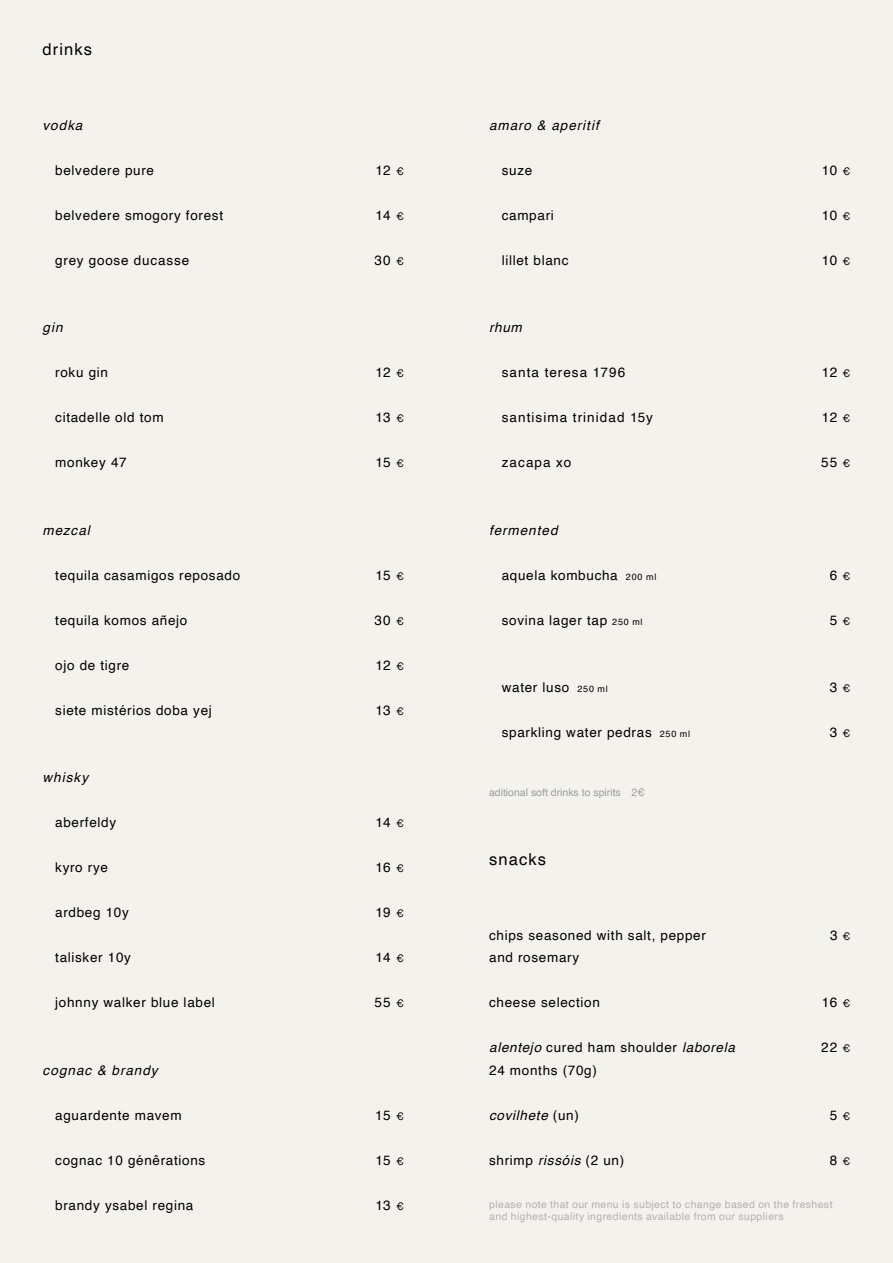
<style>
.page{position:relative;width:893px;height:1263px;background:#f3f2ed}
.page>*{position:absolute;margin:0;border:0;box-sizing:border-box;transform-origin:0 0}
.t1{font:16.5px "Helvetica";letter-spacing:.07em;color:#000}
.t2{font:13.5px/22.5px "Helvetica";letter-spacing:.05em;color:#000}
.t3{font:italic 13.5px "Helvetica";letter-spacing:.075em;color:#000}
.t4{font:13.5px "Helvetica";letter-spacing:.075em;color:#000}
.t5{font:italic 13.5px "Helvetica";letter-spacing:.05em;color:#000}
.t6{font:10.5px/12.6px "Helvetica";letter-spacing:.035em;color:#b3b2b2}
.t7{font:10.5px "Helvetica";color:#9d9d9c}
.s1{font-size:10.5px}
.s2{font-size:9px}
.s3{font-style:italic}
.s4{font-style:normal}
</style>
<div class="page">
<p class="t1" style="left:43px;top:36px;width:51px">drinks</p>
<p class="t3" style="left:43px;top:114px;width:41px">vodka</p>
<p class="t2" style="left:55px;top:159px;width:100px">belvedere pure</p>
<p class="t2" style="left:55px;top:204px;width:169px">belvedere smogory forest</p>
<p class="t2" style="left:55px;top:249px;width:135px">grey goose ducasse</p>
<p class="t3" style="left:43px;top:317px;width:22px">gin</p>
<p class="t2" style="left:55px;top:362px;width:54px">roku gin</p>
<p class="t2" style="left:55px;top:407px;width:110px">citadelle old tom</p>
<p class="t2" style="left:55px;top:452px;width:73px">monkey 47</p>
<p class="t3" style="left:43px;top:519px;width:49px">mezcal</p>
<p class="t2" style="left:55px;top:564px;width:186px">tequila casamigos reposado</p>
<p class="t2" style="left:55px;top:609px;width:134px">tequila komos añejo</p>
<p class="t2" style="left:55px;top:654px;width:76px">ojo de tigre</p>
<p class="t2" style="left:55px;top:699px;width:158px">siete mistérios doba yej</p>
<p class="t3" style="left:43px;top:767px;width:47px">whisky</p>
<p class="t2" style="left:55px;top:812px;width:62px">aberfeldy</p>
<p class="t2" style="left:55px;top:857px;width:54px">kyro rye</p>
<p class="t2" style="left:55px;top:902px;width:75px">ardbeg 10y</p>
<p class="t2" style="left:55px;top:947px;width:77px">talisker 10y</p>
<p class="t2" style="left:55px;top:992px;width:161px">johnny walker blue label</p>
<p class="t3" style="left:43px;top:1059px;width:117px">cognac &amp; brandy</p>
<p class="t2" style="left:55px;top:1104px;width:128px">aguardente mavem</p>
<p class="t2" style="left:55px;top:1149px;width:152px">cognac 10 génêrations</p>
<p class="t2" style="left:55px;top:1194px;width:140px">brandy ysabel regina</p>
<p class="t2" style="left:375px;top:159px;width:30px">12 <span class="s1">€</span></p>
<p class="t2" style="left:376px;top:204px;width:30px">14 <span class="s1">€</span></p>
<p class="t2" style="left:375px;top:249px;width:31px">30 <span class="s1">€</span></p>
<p class="t2" style="left:375px;top:362px;width:30px">12 <span class="s1">€</span></p>
<p class="t2" style="left:375px;top:407px;width:30px">13 <span class="s1">€</span></p>
<p class="t2" style="left:375px;top:452px;width:30px">15 <span class="s1">€</span></p>
<p class="t2" style="left:375px;top:564px;width:30px">15 <span class="s1">€</span></p>
<p class="t2" style="left:375px;top:609px;width:31px">30 <span class="s1">€</span></p>
<p class="t2" style="left:375px;top:654px;width:30px">12 <span class="s1">€</span></p>
<p class="t2" style="left:375px;top:699px;width:30px">13 <span class="s1">€</span></p>
<p class="t2" style="left:376px;top:812px;width:30px">14 <span class="s1">€</span></p>
<p class="t2" style="left:375px;top:857px;width:30px">16 <span class="s1">€</span></p>
<p class="t2" style="left:375px;top:902px;width:30px">19 <span class="s1">€</span></p>
<p class="t2" style="left:376px;top:947px;width:30px">14 <span class="s1">€</span></p>
<p class="t2" style="left:375px;top:992px;width:31px">55 <span class="s1">€</span></p>
<p class="t2" style="left:375px;top:1104px;width:30px">15 <span class="s1">€</span></p>
<p class="t2" style="left:375px;top:1149px;width:30px">15 <span class="s1">€</span></p>
<p class="t2" style="left:375px;top:1194px;width:30px">13 <span class="s1">€</span></p>
<p class="t3" style="left:489px;top:114px;width:111px">amaro &amp; aperitif</p>
<p class="t2" style="left:502px;top:159px;width:32px">suze</p>
<p class="t2" style="left:502px;top:204px;width:54px">campari</p>
<p class="t2" style="left:502px;top:249px;width:68px">lillet blanc</p>
<p class="t3" style="left:489px;top:317px;width:34px">rhum</p>
<p class="t4" style="left:502px;top:362px;width:125px">santa teresa 1796</p>
<p class="t4" style="left:502px;top:407px;width:153px">santisima trinidad 15y</p>
<p class="t4" style="left:502px;top:452px;width:71px">zacapa xo</p>
<p class="t3" style="left:489px;top:519px;width:70px">fermented</p>
<p class="t2" style="left:502px;top:564px;width:156px">aquela kombucha <span class="s2">200 ml</span></p>
<p class="t2" style="left:502px;top:609px;width:142px">sovina lager tap <span class="s2">250 ml</span></p>
<p class="t2" style="left:502px;top:677px;width:108px">water luso <span class="s2">250 ml</span></p>
<p class="t2" style="left:502px;top:722px;width:190px">sparkling water pedras <span class="s2">250 ml</span></p>
<p class="t7" style="left:489px;top:784px;width:158px">aditional soft drinks to spirits 2€</p>
<p class="t1" style="left:489px;top:846px;width:59px">snacks</p>
<p class="t2" style="left:822px;top:159px;width:30px">10 <span class="s1">€</span></p>
<p class="t2" style="left:822px;top:204px;width:30px">10 <span class="s1">€</span></p>
<p class="t2" style="left:822px;top:249px;width:30px">10 <span class="s1">€</span></p>
<p class="t2" style="left:822px;top:362px;width:30px">12 <span class="s1">€</span></p>
<p class="t2" style="left:822px;top:407px;width:30px">12 <span class="s1">€</span></p>
<p class="t2" style="left:821px;top:452px;width:31px">55 <span class="s1">€</span></p>
<p class="t2" style="left:830px;top:564px;width:22px">6 <span class="s1">€</span></p>
<p class="t2" style="left:830px;top:609px;width:22px">5 <span class="s1">€</span></p>
<p class="t2" style="left:830px;top:677px;width:22px">3 <span class="s1">€</span></p>
<p class="t2" style="left:830px;top:722px;width:22px">3 <span class="s1">€</span></p>
<p class="t2" style="left:489px;top:924px;width:218px">chips seasoned with salt, pepper and rosemary</p>
<p class="t2" style="left:489px;top:992px;width:112px">cheese selection</p>
<p class="t2" style="left:489px;top:1037px;width:247px"><span class="s3">alentejo</span> cured ham shoulder <span class="s3">laborela<br></span>24 months (70g)</p>
<p class="t5" style="left:489px;top:1104px;width:91px">covilhete <span class="s4">(un)</span></p>
<p class="t2" style="left:489px;top:1149px;width:137px">shrimp <span class="s3">rissóis</span> (2 un)</p>
<p class="t2" style="left:830px;top:924px;width:22px">3 <span class="s1">€</span></p>
<p class="t2" style="left:822px;top:992px;width:30px">16 <span class="s1">€</span></p>
<p class="t2" style="left:821px;top:1037px;width:31px">22 <span class="s1">€</span></p>
<p class="t2" style="left:830px;top:1104px;width:22px">5 <span class="s1">€</span></p>
<p class="t2" style="left:830px;top:1149px;width:22px">8 <span class="s1">€</span></p>
<p class="t6" style="left:489px;top:1198px;width:345px">please note that our menu is subject to change based on the freshest and highest-quality ingredients available from our suppliers</p>
</div>
